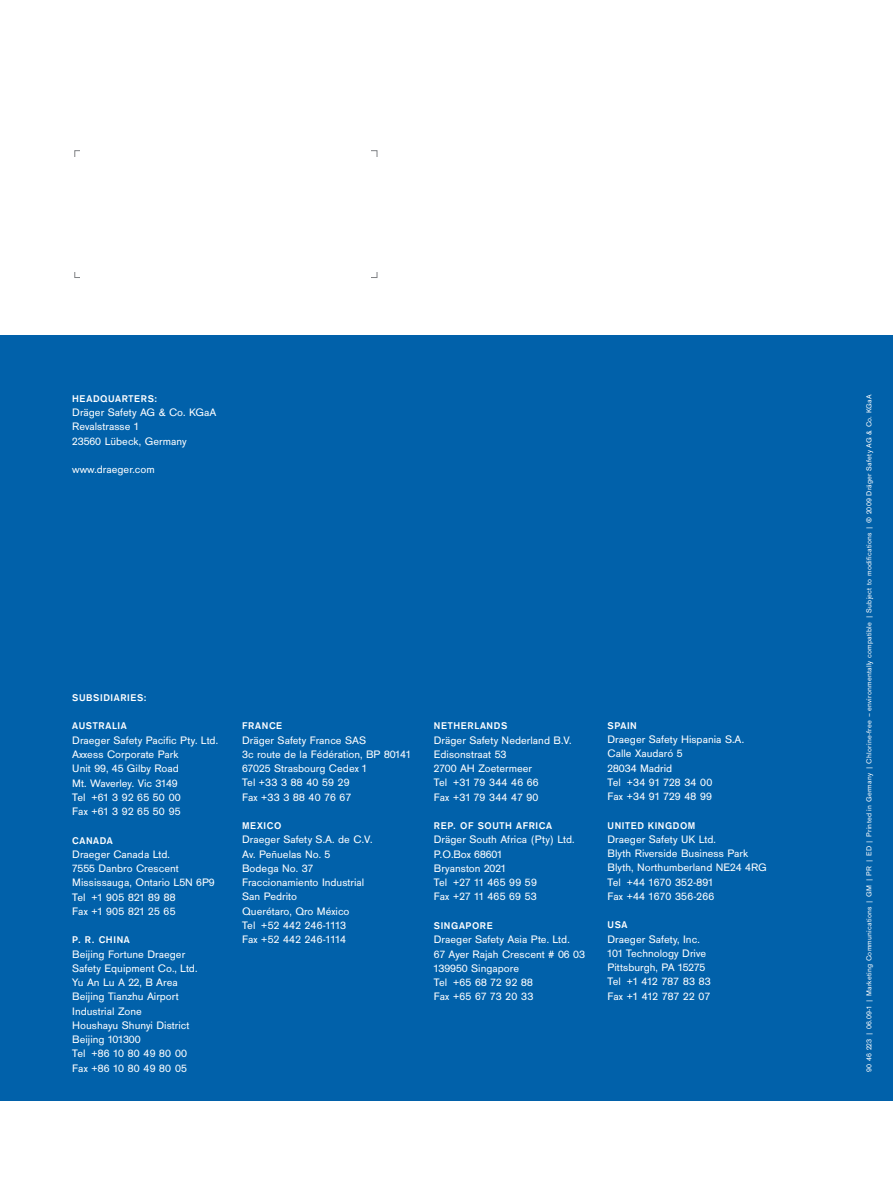
<style>
.page{position:relative;width:893px;height:1191px;background:#fff}
.page>*{position:absolute;margin:0;border:0;box-sizing:border-box;transform-origin:0 0}
.t1{font:11.25px/14.2px "Draeger San";color:#fff}
.t2{font:700 10.2px "Draeger San";letter-spacing:.055em;color:#fff}
.t3{font:7.5px "Draeger San";letter-spacing:.025em;color:#fff}
</style>
<div class="page">
<div style="left:0;top:335px;width:893px;height:765px;background:#0161aa"></div>
<p class="t2" style="left:72px;top:395px;width:86px">HEADQUARTERS:</p>
<p class="t1" style="left:72px;top:406px;width:146px">Dräger Safety AG &amp; Co. KGaA<br>Revalstrasse 1<br>23560 Lübeck, Germany</p>
<p class="t1" style="left:72px;top:463px;width:84px">www.draeger.com</p>
<p class="t2" style="left:72px;top:694px;width:76px">SUBSIDIARIES:</p>
<p class="t2" style="left:72px;top:722px;width:56px">AUSTRALIA</p>
<p class="t1" style="left:72px;top:734px;width:147px">Draeger Safety Pacific Pty. Ltd.<br>Axxess Corporate Park<br>Unit 99, 45 Gilby Road<br>Mt. Waverley. Vic 3149<br>Tel +61 3 92 65 50 00<br>Fax +61 3 92 65 50 95</p>
<p class="t2" style="left:72px;top:836px;width:42px">CANADA</p>
<p class="t1" style="left:72px;top:848px;width:144px">Draeger Canada Ltd.<br>7555 Danbro Crescent<br>Mississauga, Ontario L5N 6P9<br>Tel +1 905 821 89 88<br>Fax +1 905 821 25 65</p>
<p class="t2" style="left:72px;top:936px;width:59px">P. R. CHINA</p>
<p class="t1" style="left:72px;top:948px;width:127px">Beijing Fortune Draeger<br>Safety Equipment Co., Ltd.<br>Yu An Lu A 22, B Area<br>Beijing Tianzhu Airport<br>Industrial Zone<br>Houshayu Shunyi District<br>Beijing 101300<br>Tel +86 10 80 49 80 00<br>Fax +86 10 80 49 80 05</p>
<p class="t2" style="left:242px;top:722px;width:42px">FRANCE</p>
<p class="t1" style="left:242px;top:734px;width:170px">Dräger Safety France SAS<br>3c route de la Fédération, BP 80141<br>67025 Strasbourg Cedex 1<br>Tel +33 3 88 40 59 29<br>Fax +33 3 88 40 76 67</p>
<p class="t2" style="left:242px;top:822px;width:41px">MEXICO</p>
<p class="t1" style="left:242px;top:833px;width:132px">Draeger Safety S.A. de C.V.<br>Av. Peñuelas No. 5<br>Bodega No. 37<br>Fraccionamiento Industrial<br>San Pedrito<br>Querétaro, Qro México<br>Tel +52 442 246-1113<br>Fax +52 442 246-1114</p>
<p class="t2" style="left:434px;top:722px;width:75px">NETHERLANDS</p>
<p class="t1" style="left:434px;top:734px;width:139px">Dräger Safety Nederland B.V.<br>Edisonstraat 53<br>2700 AH Zoetermeer<br>Tel +31 79 344 46 66<br>Fax +31 79 344 47 90</p>
<p class="t2" style="left:434px;top:822px;width:120px">REP. OF SOUTH AFRICA</p>
<p class="t1" style="left:434px;top:833px;width:142px">Dräger South Africa (Pty) Ltd.<br>P.O.Box 68601<br>Bryanston 2021<br>Tel +27 11 465 99 59<br>Fax +27 11 465 69 53</p>
<p class="t2" style="left:434px;top:922px;width:60px">SINGAPORE</p>
<p class="t1" style="left:434px;top:933px;width:153px">Draeger Safety Asia Pte. Ltd.<br>67 Ayer Rajah Crescent # 06 03<br>139950 Singapore<br>Tel +65 68 72 92 88<br>Fax +65 67 73 20 33</p>
<p class="t2" style="left:608px;top:722px;width:31px">SPAIN</p>
<p class="t1" style="left:608px;top:733px;width:138px">Draeger Safety Hispania S.A.<br>Calle Xaudaró 5<br>28034 Madrid<br>Tel +34 91 728 34 00<br>Fax +34 91 729 48 99</p>
<p class="t2" style="left:608px;top:822px;width:89px">UNITED KINGDOM</p>
<p class="t1" style="left:608px;top:833px;width:161px">Draeger Safety UK Ltd.<br>Blyth Riverside Business Park<br>Blyth, Northumberland NE24 4RG<br>Tel +44 1670 352-891<br>Fax +44 1670 356-266</p>
<p class="t2" style="left:608px;top:921px;width:21px">USA</p>
<p class="t1" style="left:608px;top:933px;width:105px">Draeger Safety, Inc.<br>101 Technology Drive<br>Pittsburgh, PA 15275<br>Tel +1 412 787 83 83<br>Fax +1 412 787 22 07</p>
<p class="t3" style="left:867px;top:1071px;width:679px;rotate:-90deg">90 46 223 | 06.09-1 | Marketing Communications | GM | PR | ED | Printed in Germany | Chlorine-free – environmentally compatible | Subject to modifications | © 2009 Dräger Safety AG &amp; Co. KGaA</p>
</div>
